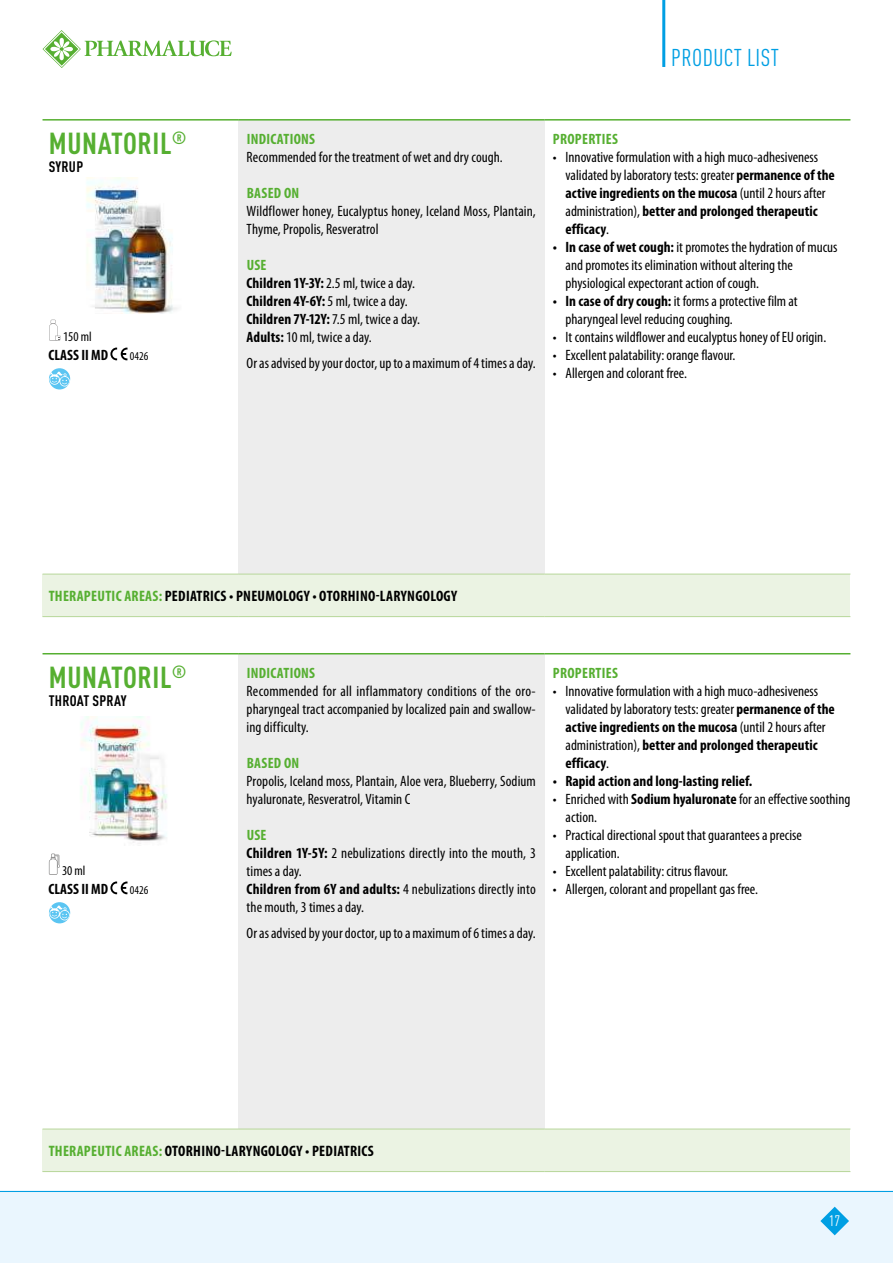
<style>
.page{position:relative;width:893px;height:1263px;background:#fff}
.page>*{position:absolute;margin:0;border:0;box-sizing:border-box;transform-origin:0 0}
.t1{font:700 condensed 30px "DIN Pro";letter-spacing:.02em;color:#56af31}
.t2{font:condensed 24px "DIN Pro";letter-spacing:.02em;color:#009fe3}
.t3{font:700 condensed 15.15px "Myriad Pro";letter-spacing:.02em;color:#000}
.t4{font:condensed 15px/18px "Myriad Pro";color:#000}
.t5{font:700 condensed 15px "Myriad Pro";letter-spacing:.02em;color:#56af31}
.t6{font:700 condensed 15px "Myriad Pro";color:#000}
.t7{font:700 condensed 15px "DIN Pro";letter-spacing:.02em;color:#000}
.t8{font:condensed 15px "DIN Pro";color:#fff}
.t9{font:condensed 13.5px "Myriad Pro";color:#000}
.t10{font:condensed 12px "Myriad Pro";color:#000}
.s1{font-weight:700;color:#56af31}
.s2{font-weight:700}
.s3{color:#56af31}
</style>
<div class="page">
<div style="left:0;top:1191px;width:893px;height:72px;background:#eaf6fe"></div>
<hr style="left:0;top:1191px;width:893px;height:1px;background:#009fe3">
<svg style="left:43px;top:30px;width:189px;height:38px"></svg>
<svg style="left:820px;top:1207px;width:29px;height:28px"></svg>
<hr style="left:662px;top:0;width:3px;height:67px;background:#009fe3">
<div style="left:238px;top:120px;width:306px;height:454px;background:#ededed"></div>
<div style="left:43px;top:574px;width:807px;height:43px;background:#ebf3e3"></div>
<hr style="left:43px;top:119px;width:195px;height:2px;background:#56af31">
<hr style="left:238px;top:119px;width:306px;height:2px;background:#56af31">
<hr style="left:544px;top:119px;width:306px;height:2px;background:#56af31">
<hr style="left:43px;top:574px;width:195px;height:1px;background:#b8d79b">
<hr style="left:43px;top:616px;width:195px;height:1px;background:#b8d79b">
<hr style="left:238px;top:616px;width:306px;height:1px;background:#b8d79b">
<hr style="left:544px;top:616px;width:306px;height:1px;background:#b8d79b">
<hr style="left:238px;top:574px;width:306px;height:1px;background:#b8d79b">
<hr style="left:544px;top:574px;width:306px;height:1px;background:#b8d79b">
<img style="left:86px;top:178px;width:91px;height:136px">
<svg style="left:49px;top:320px;width:12px;height:21px"></svg>
<svg style="left:110px;top:348px;width:17px;height:12px"></svg>
<svg style="left:52px;top:370px;width:19px;height:20px"></svg>
<div style="left:49px;top:368px;width:21px;height:21px;background:#5bc5f2;border-radius:50%"></div>
<svg style="left:49px;top:371px;width:21px;height:16px"></svg>
<div style="left:238px;top:654px;width:306px;height:475px;background:#ededed"></div>
<div style="left:43px;top:1129px;width:807px;height:42px;background:#ebf3e3"></div>
<hr style="left:43px;top:653px;width:195px;height:1px;background:#56af31">
<hr style="left:238px;top:653px;width:306px;height:1px;background:#56af31">
<hr style="left:544px;top:653px;width:306px;height:1px;background:#56af31">
<hr style="left:43px;top:1129px;width:195px;height:1px;background:#b8d79b">
<hr style="left:43px;top:1171px;width:195px;height:1px;background:#b8d79b">
<hr style="left:238px;top:1171px;width:306px;height:1px;background:#b8d79b">
<hr style="left:544px;top:1171px;width:306px;height:1px;background:#b8d79b">
<hr style="left:238px;top:1129px;width:306px;height:1px;background:#b8d79b">
<hr style="left:544px;top:1129px;width:306px;height:1px;background:#b8d79b">
<img style="left:80px;top:716px;width:87px;height:128px">
<svg style="left:49px;top:854px;width:11px;height:21px"></svg>
<svg style="left:110px;top:881px;width:17px;height:13px"></svg>
<svg style="left:52px;top:902px;width:19px;height:22px"></svg>
<div style="left:49px;top:902px;width:21px;height:21px;background:#5bc5f2;border-radius:50%"></div>
<svg style="left:49px;top:905px;width:21px;height:16px"></svg>
<h1 class="t1" style="left:49px;top:121px;width:139px">MUNATORIL<sup>®</sup></h1>
<p class="t7" style="left:49px;top:155px;width:36px">SYRUP</p>
<p class="t9" style="left:63px;top:328px;width:30px">150 ml</p>
<p class="t6" style="left:49px;top:346px;width:61px">CLASS II MD</p>
<p class="t10" style="left:130px;top:349px;width:20px">0426</p>
<h2 class="t2" style="left:671px;top:40px;width:109px">PRODUCT LIST</h2>
<p class="t5" style="left:247px;top:129px;width:70px">INDICATIONS</p>
<p class="t4" style="left:247px;top:148px;width:258px">Recommended for the treatment of wet and dry cough.</p>
<p class="t5" style="left:247px;top:183px;width:54px">BASED ON</p>
<p class="t4" style="left:247px;top:202px;width:291px">Wildflower honey, Eucalyptus honey, Iceland Moss, Plantain,<br>Thyme, Propolis, Resveratrol</p>
<p class="t4" style="left:247px;top:256px;width:175px"><span class="s1">USE<br></span><span class="s2">Children 1Y-3Y:</span> 2.5 ml, twice a day.<br><span class="s2">Children 4Y-6Y:</span> 5 ml, twice a day.<br><span class="s2">Children 7Y-12Y:</span> 7.5 ml, twice a day.<br><span class="s2">Adults:</span> 10 ml, twice a day.</p>
<p class="t4" style="left:247px;top:354px;width:291px">Or as advised by your doctor, up to a maximum of 4 times a day.</p>
<p class="t5" style="left:553px;top:129px;width:67px">PROPERTIES</p>
<p class="t4" style="left:565px;top:148px;width:271px;text-indent:-13px">• Innovative formulation with a high muco-adhesiveness validated by laboratory tests: greater <span class="s2">permanence of the active ingredients on the mucosa</span> (until 2 hours after administration), <span class="s2">better and prolonged therapeutic efficacy</span>.</p>
<p class="t4" style="left:565px;top:238px;width:274px;text-indent:-13px"><span class="s2">• In case of wet cough:</span> it promotes the hydration of mucus and promotes its elimination without altering the physiological expectorant action of cough.</p>
<p class="t4" style="left:565px;top:292px;width:234px;text-indent:-13px"><span class="s2">• In case of dry cough:</span> it forms a protective film at pharyngeal level reducing coughing.</p>
<p class="t4" style="left:553px;top:328px;width:275px">• It contains wildflower and eucalyptus honey of EU origin.</p>
<p class="t4" style="left:553px;top:346px;width:184px">• Excellent palatability: orange flavour.</p>
<p class="t4" style="left:553px;top:364px;width:136px">• Allergen and colorant free.</p>
<p class="t3" style="left:49px;top:586px;width:410px"><span class="s3">THERAPEUTIC AREAS:</span> PEDIATRICS • PNEUMOLOGY • OTORHINO-LARYNGOLOGY</p>
<h1 class="t1" style="left:49px;top:654px;width:139px">MUNATORIL<sup>®</sup></h1>
<p class="t7" style="left:49px;top:689px;width:80px">THROAT SPRAY</p>
<p class="t9" style="left:62px;top:862px;width:25px">30 ml</p>
<p class="t6" style="left:49px;top:880px;width:61px">CLASS II MD</p>
<p class="t10" style="left:130px;top:883px;width:20px">0426</p>
<p class="t5" style="left:247px;top:663px;width:70px">INDICATIONS</p>
<p class="t4" style="left:247px;top:682px;width:291px;text-align:justify">Recommended for all inflammatory conditions of the oro&shy;pharyngeal tract accompanied by localized pain and swallow&shy;ing difficulty.</p>
<p class="t5" style="left:247px;top:753px;width:54px">BASED ON</p>
<p class="t4" style="left:247px;top:772px;width:291px">Propolis, Iceland moss, Plantain, Aloe vera, Blueberry, Sodium hyaluronate, Resveratrol, Vitamin C</p>
<p class="t4" style="left:247px;top:826px;width:291px"><span class="s1">USE<br></span><span class="s2">Children 1Y-5Y:</span> 2 nebulizations directly into the mouth, 3 times a day.<br><span class="s2">Children from 6Y and adults:</span> 4 nebulizations directly into the mouth, 3 times a day.</p>
<p class="t4" style="left:247px;top:924px;width:291px">Or as advised by your doctor, up to a maximum of 6 times a day.</p>
<p class="t5" style="left:553px;top:663px;width:67px">PROPERTIES</p>
<p class="t4" style="left:565px;top:682px;width:271px;text-indent:-13px">• Innovative formulation with a high muco-adhesiveness validated by laboratory tests: greater <span class="s2">permanence of the active ingredients on the mucosa</span> (until 2 hours after administration), <span class="s2">better and prolonged therapeutic efficacy</span>.</p>
<p class="t6" style="left:553px;top:771px;width:201px">• Rapid action and long-lasting relief.</p>
<p class="t4" style="left:565px;top:790px;width:286px;text-indent:-13px">• Enriched with <span class="s2">Sodium hyaluronate</span> for an effective soothing action.</p>
<p class="t4" style="left:565px;top:826px;width:238px;text-indent:-13px">• Practical directional spout that guarantees a precise application.</p>
<p class="t4" style="left:553px;top:862px;width:177px">• Excellent palatability: citrus flavour.</p>
<p class="t4" style="left:553px;top:880px;width:207px">• Allergen, colorant and propellant gas free.</p>
<p class="t3" style="left:49px;top:1141px;width:327px"><span class="s3">THERAPEUTIC AREAS:</span> OTORHINO-LARYNGOLOGY • PEDIATRICS</p>
<p class="t8" style="left:829px;top:1210px;width:12px">17</p>
</div>
